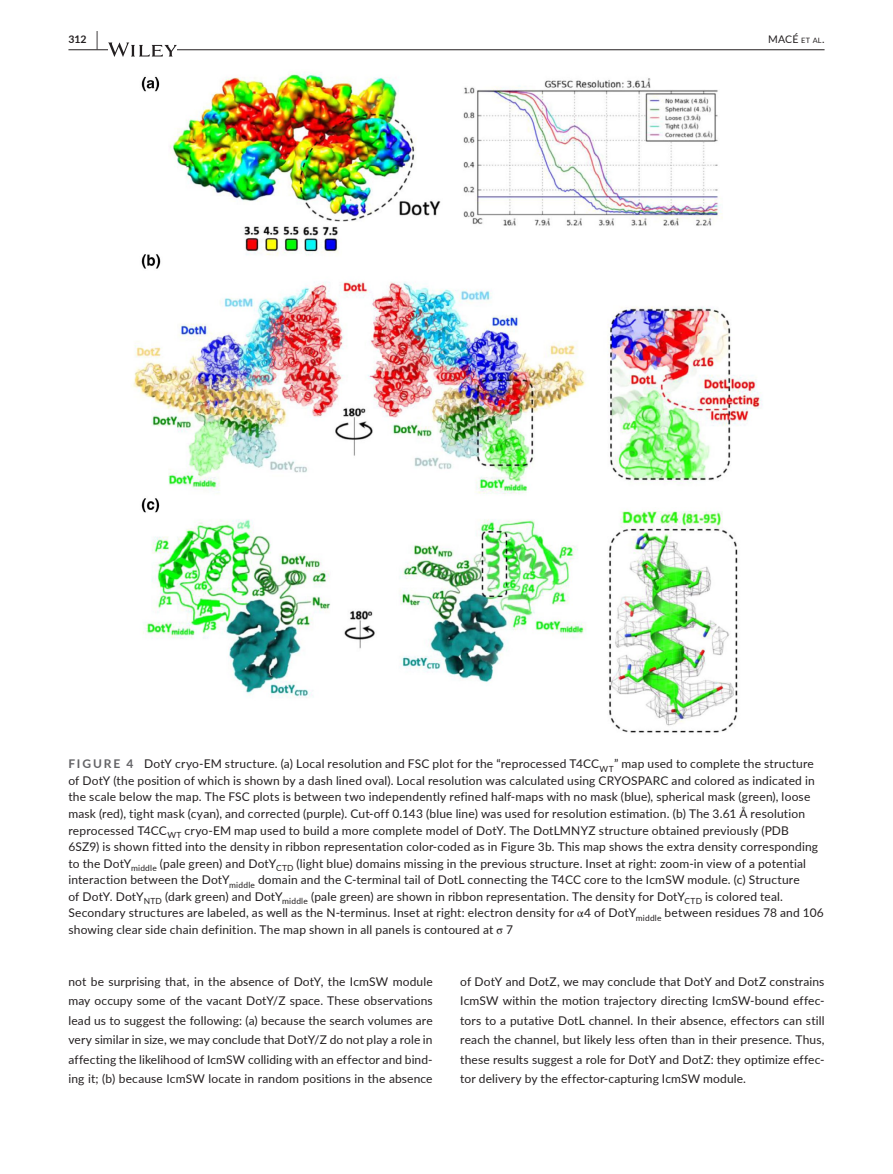
<style>
.page{position:relative;width:893px;height:1174px;background:#fff}
.page>*{position:absolute;margin:0;border:0;box-sizing:border-box;transform-origin:0 0}
.t1{font:12px/19.5px "Lato";letter-spacing:.015em;color:#231f20;text-align:justify}
.t2{font:10.5px "Lato";color:#231f20}
.t3{font:700 10.5px "Lato";color:#231f20}
.s1{font-size:19.5px}
.s2{font-style:inherit}
.s3{font-size:7.35px}
.s4{font-weight:700;color:#636366}
.s5{font-family:"STIX"}
</style>
<div class="page">
<hr style="left:68px;top:49px;width:756px;height:1px;background:#231f20">
<svg style="left:108px;top:42px;width:69px;height:15px"></svg>
<img style="left:133px;top:74px;width:630px;height:659px">
<p class="t3" style="left:68px;top:31px;width:31px">312 <span class="s1">|</span></p>
<p class="t2" style="left:768px;top:31px;width:58px">MAC<span class="s2">É</span> <span class="s3">et al</span>.</p>
<p class="t1" style="left:68px;top:755px;width:757px;line-height:16.5px;text-align:left"><span class="s4">FIGURE 4</span> DotY cryo-EM structure. (a) Local resolution and FSC plot for the “reprocessed T4CC<sub>WT</sub>” map used to complete the structure of DotY (the position of which is shown by a dash lined oval). Local resolution was calculated using CRYOSPARC and colored as indicated in the scale below the map. The FSC plots is between two independently refined half-maps with no mask (blue), spherical mask (green), loose mask (red), tight mask (cyan), and corrected (purple). Cut-off 0.143 (blue line) was used for resolution estimation. (b) The 3.61 Å resolution reprocessed T4CC<sub>WT</sub> cryo-EM map used to build a more complete model of DotY. The DotLMNYZ structure obtained previously (PDB<br>6SZ9) is shown fitted into the density in ribbon representation color-coded as in Figure 3b. This map shows the extra density corresponding to the DotY<sub>middle</sub> (pale green) and DotY<sub>CTD</sub> (light blue) domains missing in the previous structure. Inset at right: zoom-in view of a potential interaction between the DotY<sub>middle</sub> domain and the C-terminal tail of DotL connecting the T4CC core to the IcmSW module. (c) Structure<br>of DotY. DotY<sub>NTD</sub> (dark green) and DotY<sub>middle</sub> (pale green) are shown in ribbon representation. The density for DotY<sub>CTD</sub> is colored teal.<br>Secondary structures are labeled, as well as the N-terminus. Inset at right: electron density for <span class="s5">α</span>4 of DotY<sub>middle</sub> between residues 78 and 106 showing clear side chain definition. The map shown in all panels is contoured at <span class="s5">σ</span> 7</p>
<p class="t1" style="left:68px;top:971px;width:366px">not be surprising that, in the absence of DotY, the IcmSW module may occupy some of the vacant DotY/Z space. These observations lead us to suggest the following: (a) because the search volumes are very similar in size, we may conclude that DotY/Z do not play a role in affecting the likelihood of IcmSW colliding with an effector and bind&shy;ing it; (b) because IcmSW locate in random positions in the absence</p>
<p class="t1" style="left:460px;top:971px;width:366px">of DotY and DotZ, we may conclude that DotY and DotZ constrains IcmSW within the motion trajectory directing IcmSW-bound effec&shy;tors to a putative DotL channel. In their absence, effectors can still reach the channel, but likely less often than in their presence. Thus, these results suggest a role for DotY and DotZ: they optimize effec&shy;tor delivery by the effector-capturing IcmSW module.</p>
</div>
